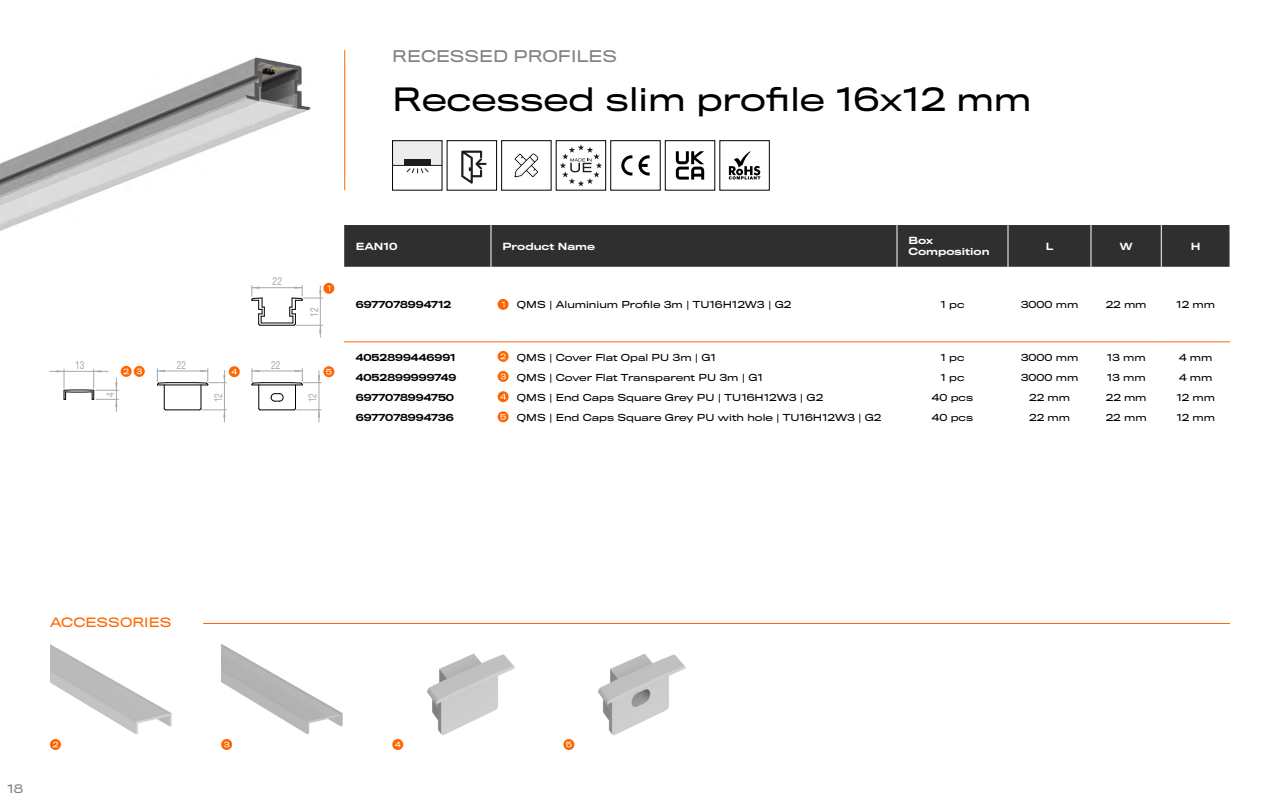
<style>
.page{position:relative;width:1280px;height:800px;background:#fff}
.page>*{position:absolute;margin:0;border:0;box-sizing:border-box;transform-origin:0 0}
.t1{font:30px "Titling Gothic FB Wide";color:#000}
.t2{font:15px "Titling Gothic FB Wide";color:#818181}
.t3{font:12px "Titling Gothic FB Wide";color:#f60}
.t4{font:11.2px "Helvetica Neue LT Std";color:#a7a7a7;scale:.75 1}
.t5{font:11px "Titling Gothic FB Wide";color:#818181}
.t6{font:500 9.2px/11.5px "Titling Gothic FB Wide";color:#fff}
.t7{font:9px "Titling Gothic FB Wide";color:#000}
.t8{font:500 9px "Titling Gothic FB Wide";color:#000}
</style>
<div class="page">
<img style="left:50px;top:644px;width:122px;height:106px">
<img style="left:221px;top:644px;width:122px;height:106px">
<img style="left:393px;top:653px;width:122px;height:97px">
<img style="left:571px;top:653px;width:115px;height:97px">
<div style="left:344px;top:225px;width:886px;height:42px;background:#2f2f2f"></div>
<svg style="left:344px;top:298px;width:886px;height:125px"></svg>
<hr style="left:491px;top:225px;width:1px;height:42px;background:#fff">
<hr style="left:897px;top:225px;width:1px;height:42px;background:#fff">
<hr style="left:1008px;top:225px;width:1px;height:42px;background:#fff">
<hr style="left:1091px;top:225px;width:1px;height:42px;background:#fff">
<hr style="left:1161px;top:225px;width:1px;height:42px;background:#fff">
<hr style="left:344px;top:342px;width:147px;height:1px;background:#f60">
<hr style="left:491px;top:342px;width:406px;height:1px;background:#f60">
<hr style="left:897px;top:342px;width:111px;height:1px;background:#f60">
<hr style="left:1008px;top:342px;width:83px;height:1px;background:#f60">
<hr style="left:1091px;top:342px;width:70px;height:1px;background:#f60">
<hr style="left:1161px;top:342px;width:69px;height:1px;background:#f60">
<hr style="left:344px;top:50px;width:1px;height:140px;background:#f60">
<svg style="left:498px;top:351px;width:11px;height:11px"></svg>
<svg style="left:500px;top:354px;width:6px;height:5px"></svg>
<svg style="left:50px;top:739px;width:11px;height:11px"></svg>
<svg style="left:53px;top:742px;width:5px;height:5px"></svg>
<svg style="left:498px;top:299px;width:11px;height:11px"></svg>
<div style="left:498px;top:391px;width:11px;height:11px;background:#f60;border-radius:50%"></div>
<svg style="left:500px;top:394px;width:6px;height:6px"></svg>
<svg style="left:392px;top:739px;width:11px;height:11px"></svg>
<svg style="left:395px;top:742px;width:6px;height:5px"></svg>
<svg style="left:498px;top:371px;width:11px;height:11px"></svg>
<svg style="left:500px;top:374px;width:6px;height:5px"></svg>
<svg style="left:221px;top:739px;width:11px;height:11px"></svg>
<svg style="left:224px;top:742px;width:5px;height:5px"></svg>
<div style="left:498px;top:411px;width:11px;height:11px;background:#f60;border-radius:50%"></div>
<svg style="left:500px;top:414px;width:6px;height:6px"></svg>
<svg style="left:563px;top:739px;width:11px;height:11px"></svg>
<svg style="left:566px;top:742px;width:6px;height:5px"></svg>
<hr style="left:203px;top:623px;width:1027px;height:1px;background:#f60">
<hr style="left:260px;top:325px;width:34px;height:1px;background:#000">
<hr style="left:261px;top:323px;width:32px;height:1px;background:#000">
<svg style="left:251px;top:285px;width:14px;height:41px"></svg>
<hr style="left:252px;top:288px;width:50px;height:1px;background:#a7a7a7">
<hr style="left:262px;top:382px;width:30px;height:1px;background:#000">
<hr style="left:252px;top:385px;width:50px;height:1px;background:#000">
<hr style="left:260px;top:410px;width:34px;height:1px;background:#000">
<svg style="left:271px;top:393px;width:13px;height:9px"></svg>
<hr style="left:252px;top:371px;width:50px;height:1px;background:#a7a7a7">
<svg style="left:251px;top:369px;width:12px;height:42px"></svg>
<svg style="left:121px;top:366px;width:11px;height:11px"></svg>
<svg style="left:50px;top:369px;width:79px;height:42px"></svg>
<svg style="left:323px;top:283px;width:11px;height:11px"></svg>
<svg style="left:289px;top:285px;width:41px;height:52px"></svg>
<svg style="left:229px;top:366px;width:11px;height:11px"></svg>
<svg style="left:157px;top:369px;width:80px;height:53px"></svg>
<svg style="left:134px;top:366px;width:11px;height:11px"></svg>
<svg style="left:137px;top:369px;width:5px;height:5px"></svg>
<svg style="left:323px;top:366px;width:11px;height:11px"></svg>
<svg style="left:291px;top:369px;width:41px;height:53px"></svg>
<div style="left:393px;top:141px;width:49px;height:24px;background:#ececec"></div>
<div style="left:404px;top:159px;width:26px;height:6px;background:#1d1d1b"></div>
<hr style="left:393px;top:165px;width:49px;height:1px;background:#1d1d1b">
<svg style="left:406px;top:168px;width:23px;height:5px"></svg>
<div style="left:392px;top:140px;width:50px;height:50px;border:1px solid #000"></div>
<svg style="left:462px;top:151px;width:24px;height:32px"></svg>
<div style="left:447px;top:140px;width:50px;height:50px;border:1px solid #000"></div>
<svg style="left:514px;top:153px;width:25px;height:25px"></svg>
<div style="left:501px;top:140px;width:50px;height:50px;border:1px solid #000"></div>
<svg style="left:560px;top:145px;width:42px;height:41px"></svg>
<div style="left:556px;top:140px;width:50px;height:50px;border:1px solid #000"></div>
<svg style="left:621px;top:155px;width:11px;height:21px"></svg>
<svg style="left:639px;top:155px;width:11px;height:21px"></svg>
<div style="left:610px;top:140px;width:50px;height:50px;border:1px solid #000"></div>
<svg style="left:676px;top:151px;width:28px;height:29px"></svg>
<div style="left:665px;top:140px;width:50px;height:50px;border:1px solid #000"></div>
<svg style="left:729px;top:151px;width:31px;height:29px"></svg>
<div style="left:720px;top:140px;width:50px;height:50px;border:1px solid #000"></div>
<img style="left:0;top:57px;width:311px;height:174px">
<p class="t4" style="left:75px;top:358px;width:14px">13</p>
<p class="t4" style="left:177px;top:358px;width:14px">22</p>
<p class="t4" style="left:103px;top:397px;width:8px;rotate:-90deg">4</p>
<p class="t4" style="left:211px;top:402px;width:14px;rotate:-90deg">12</p>
<h2 class="t2" style="left:392px;top:48px;width:226px">RECESSED PROFILES</h2>
<h1 class="t1" style="left:392px;top:83px;width:640px">Recessed slim profile 16x12 mm</h1>
<p class="t4" style="left:273px;top:275px;width:14px">22</p>
<p class="t4" style="left:271px;top:358px;width:14px">22</p>
<p class="t4" style="left:307px;top:317px;width:14px;rotate:-90deg">12</p>
<p class="t4" style="left:306px;top:402px;width:14px;rotate:-90deg">12</p>
<p class="t6" style="left:356px;top:241px;width:43px">EAN10</p>
<p class="t6" style="left:502px;top:241px;width:94px">Product Name</p>
<p class="t6" style="left:908px;top:235px;width:83px">Box<br>Composition</p>
<p class="t6" style="left:1046px;top:241px;width:9px">L</p>
<p class="t6" style="left:1120px;top:241px;width:14px">W</p>
<p class="t6" style="left:1191px;top:241px;width:11px">H</p>
<p class="t8" style="left:356px;top:299px;width:97px">6977078994712</p>
<p class="t7" style="left:517px;top:299px;width:276px">QMS | Aluminium Profile 3m | TU16H12W3 | G2</p>
<p class="t7" style="left:940px;top:299px;width:26px">1 pc</p>
<p class="t7" style="left:1021px;top:299px;width:59px">3000 mm</p>
<p class="t7" style="left:1106px;top:299px;width:42px">22 mm</p>
<p class="t7" style="left:1176px;top:299px;width:40px">12 mm</p>
<p class="t8" style="left:356px;top:352px;width:101px">4052899446991</p>
<p class="t8" style="left:356px;top:372px;width:102px">4052899999749</p>
<p class="t8" style="left:356px;top:392px;width:100px">6977078994750</p>
<p class="t8" style="left:356px;top:412px;width:100px">6977078994736</p>
<p class="t7" style="left:517px;top:352px;width:201px">QMS | Cover Flat Opal PU 3m | G1</p>
<p class="t7" style="left:517px;top:372px;width:247px">QMS | Cover Flat Transparent PU 3m | G1</p>
<p class="t7" style="left:517px;top:392px;width:308px">QMS | End Caps Square Grey PU | TU16H12W3 | G2</p>
<p class="t7" style="left:517px;top:412px;width:366px">QMS | End Caps Square Grey PU with hole | TU16H12W3 | G2</p>
<p class="t7" style="left:940px;top:352px;width:26px">1 pc</p>
<p class="t7" style="left:940px;top:372px;width:26px">1 pc</p>
<p class="t7" style="left:932px;top:392px;width:43px">40 pcs</p>
<p class="t7" style="left:932px;top:412px;width:43px">40 pcs</p>
<p class="t7" style="left:1021px;top:352px;width:59px">3000 mm</p>
<p class="t7" style="left:1021px;top:372px;width:59px">3000 mm</p>
<p class="t7" style="left:1029px;top:392px;width:42px">22 mm</p>
<p class="t7" style="left:1029px;top:412px;width:42px">22 mm</p>
<p class="t7" style="left:1107px;top:352px;width:40px">13 mm</p>
<p class="t7" style="left:1107px;top:372px;width:40px">13 mm</p>
<p class="t7" style="left:1106px;top:392px;width:42px">22 mm</p>
<p class="t7" style="left:1106px;top:412px;width:42px">22 mm</p>
<p class="t7" style="left:1179px;top:352px;width:35px">4 mm</p>
<p class="t7" style="left:1179px;top:372px;width:35px">4 mm</p>
<p class="t7" style="left:1176px;top:392px;width:40px">12 mm</p>
<p class="t7" style="left:1176px;top:412px;width:40px">12 mm</p>
<h3 class="t3" style="left:50px;top:616px;width:123px">ACCESSORIES</h3>
<p class="t5" style="left:7px;top:782px;width:18px">18</p>
</div>
